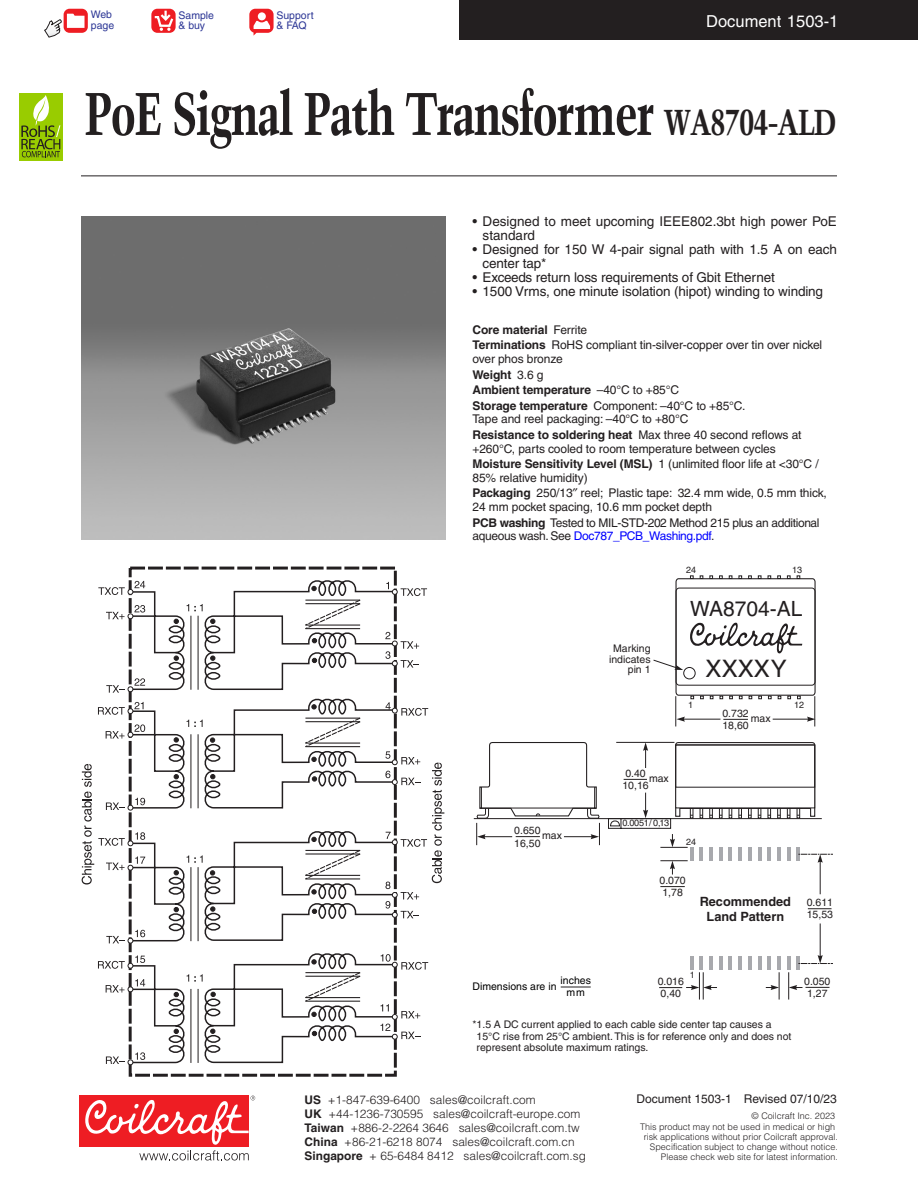
<style>
.page{position:relative;width:918px;height:1188px;background:#fff}
.page>*{position:absolute;margin:0;border:0;box-sizing:border-box;transform-origin:0 0}
.Headline{font:700 condensed 60px "Trump Mediaeval";letter-spacing:-.03em;color:#231f20;scale:.96 1}
.t1{font:24.15px "Helvetica";color:#231f20}
.t2{font:21px "Helvetica";color:#231f20}
.Document_number{font:16.5px "Helvetica";color:#fff}
.t3{font:13.5px/13.5px "Helvetica";letter-spacing:-.01em;color:#231f20}
.t4{font:700 12.75px/15.1px "Helvetica";color:#231f20;text-align:center}
.Points{font:12px/13.5px "Helvetica";letter-spacing:-.01em;color:#231f20}
.Points-2{font:12px/13.5px "Helvetica";letter-spacing:-.03em;color:#231f20}
.Points-3{font:700 12px "Helvetica";letter-spacing:-.01em;color:#231f20}
.t5{font:300 11.85px/14.1px "Helvetica";color:#231f20}
.Notes{font:10.5px/12.1px "Helvetica";color:#231f20}
.t6{font:10.5px/10.4px "Helvetica";color:#2c3695}
.Dimensions{font:10.5px/12px "Helvetica";color:#000;text-align:center}
.t7{font:9.15px "Helvetica";letter-spacing:-.035em;color:#231f20}
.t8{font:300 9px/9.9px "Helvetica";color:#231f20;text-align:right}
.t9{font:9px "Helvetica";color:#231f20}
.s1{font-size:36px}
.s2{font-weight:400}
.s3{font-weight:700}
.s4{color:#00f}
</style>
<div class="page">
<div style="left:459px;top:0;width:459px;height:40px;background:#231f20"></div>
<hr style="left:81px;top:176px;width:756px;height:1px;background:#231f20">
<div style="left:80px;top:1096px;width:169px;height:51px;background:#ee1d23"></div>
<svg style="left:85px;top:1096px;width:170px;height:65px"></svg>
<div style="left:19px;top:93px;width:44px;height:67px;background:#9c0"></div>
<svg style="left:21px;top:95px;width:39px;height:62px"></svg>
<hr style="left:719px;top:957px;width:4px;height:13px;background:#a8a9ad">
<svg style="left:729px;top:957px;width:3px;height:13px"></svg>
<hr style="left:738px;top:957px;width:4px;height:13px;background:#a8a9ad">
<hr style="left:748px;top:957px;width:4px;height:13px;background:#a8a9ad">
<hr style="left:777px;top:957px;width:4px;height:13px;background:#a8a9ad">
<hr style="left:787px;top:957px;width:4px;height:13px;background:#a8a9ad">
<svg style="left:723px;top:719px;width:25px;height:1px"></svg>
<hr style="left:474px;top:818px;width:348px;height:1px;background:#231f20">
<hr style="left:682px;top:719px;width:38px;height:1px;background:#231f20">
<svg style="left:676px;top:717px;width:9px;height:5px"></svg>
<hr style="left:773px;top:719px;width:37px;height:1px;background:#231f20">
<svg style="left:807px;top:717px;width:7px;height:5px"></svg>
<hr style="left:814px;top:696px;width:1px;height:30px;background:#231f20">
<hr style="left:675px;top:696px;width:1px;height:30px;background:#231f20">
<svg style="left:660px;top:886px;width:25px;height:1px"></svg>
<svg style="left:808px;top:908px;width:24px;height:1px"></svg>
<hr style="left:820px;top:860px;width:1px;height:34px;background:#231f20">
<hr style="left:820px;top:923px;width:1px;height:35px;background:#231f20">
<svg style="left:659px;top:957px;width:58px;height:43px"></svg>
<svg style="left:758px;top:957px;width:22px;height:43px"></svg>
<svg style="left:608px;top:742px;width:225px;height:133px"></svg>
<svg style="left:788px;top:955px;width:45px;height:45px"></svg>
<svg style="left:653px;top:575px;width:163px;height:124px"></svg>
<div style="left:675px;top:745px;width:140px;height:63px;background:#fff"></div>
<svg style="left:476px;top:742px;width:124px;height:103px"></svg>
<hr style="left:561px;top:987px;width:30px;height:1px;background:#231f20">
<img style="left:81px;top:216px;width:365px;height:324px">
<svg style="left:82px;top:578px;width:362px;height:487px"></svg>
<div style="left:151px;top:9px;width:25px;height:24px;background:#ee1d23;border-radius:6px"></div>
<svg style="left:153px;top:8px;width:22px;height:23px"></svg>
<svg style="left:249px;top:9px;width:25px;height:27px"></svg>
<div style="left:64px;top:9px;width:24px;height:24px;background:#ee1d23;border-radius:6px"></div>
<svg style="left:44px;top:14px;width:41px;height:24px"></svg>
<p class="t6" style="left:91px;top:10px;width:25px">Web page</p>
<p class="t6" style="left:179px;top:10px;width:37px">Sample &amp; buy</p>
<p class="t6" style="left:276px;top:10px;width:39px">Support &amp; FAQ</p>
<p class="Document_number" style="left:706px;top:11px;width:134px">Document 1503-1</p>
<p class="Headline" style="left:84px;top:76px;width:786px">PoE Signal Path Transformer <span class="s1">WA8704-ALD</span></p>
<p class="t3" style="left:483px;top:215px;width:356px;text-indent:-10px">• Designed to meet upcoming IEEE802.3bt high power PoE standard</p>
<p class="t3" style="left:483px;top:242px;width:356px;text-indent:-10px">• Designed for 150 W 4-pair signal path with 1.5 A on each center tap*</p>
<p class="t3" style="left:472px;top:270px;width:304px">• Exceeds return loss requirements of Gbit Ethernet</p>
<p class="t3" style="left:472px;top:284px;width:352px">• 1500 Vrms, one minute isolation (hipot) winding to winding</p>
<p class="Points-3" style="left:472px;top:322px;width:116px">Core material <span class="s2">Ferrite</span></p>
<p class="Points" style="left:472px;top:338px;width:351px"><span class="s3">Terminations</span> RoHS compliant tin-silver-copper over tin over nickel over phos bronze</p>
<p class="Points-3" style="left:472px;top:367px;width:72px">Weight <span class="s2">3.6 g</span></p>
<p class="Points-3" style="left:472px;top:383px;width:208px">Ambient temperature <span class="s2">–40°C to +85°C</span></p>
<p class="Points" style="left:472px;top:399px;width:275px"><span class="s3">Storage temperature</span> Component: –40°C to +85°C.<br>Tape and reel packaging: –40°C to +80°C</p>
<p class="Points" style="left:472px;top:428px;width:331px"><span class="s3">Resistance to soldering heat</span> Max three 40 second reflows at +260°C, parts cooled to room temperature between cycles</p>
<p class="Points" style="left:472px;top:457px;width:348px"><span class="s3">Moisture Sensitivity Level (MSL)</span> 1 (unlimited floor life at &lt;30°C /<br>85% relative humidity)</p>
<p class="Points" style="left:472px;top:486px;width:356px"><span class="s3">Packaging</span> 250/13 reel; Plastic tape: 32.4 mm wide, 0.5 mm thick,<br>24 mm pocket spacing, 10.6 mm pocket depth</p>
<p class="Points-2" style="left:472px;top:516px;width:349px"><span class="s3">PCB washing</span> Tested to MIL-STD-202 Method 215 plus an additional aqueous wash. See <span class="s4">Doc787_PCB_Washing.pdf</span>.</p>
<p class="t9" style="left:686px;top:565px;width:12px">24</p>
<p class="t9" style="left:792px;top:565px;width:12px">13</p>
<p class="Notes" style="left:514px;top:825px;width:28px">0.650<br>16,50</p>
<p class="Notes" style="left:542px;top:830px;width:21px">max</p>
<p class="Notes" style="left:609px;top:644px;width:43px;line-height:10.1px;text-align:right">Marking indicates pin 1</p>
<p class="Notes" style="left:622px;top:767px;width:28px">0.40<br>10,16</p>
<p class="Notes" style="left:649px;top:772px;width:21px">max</p>
<p class="t7" style="left:623px;top:818px;width:48px">0.0051/ 0,13</p>
<p class="t2" style="left:690px;top:597px;width:114px">WA8704-AL</p>
<p class="t1" style="left:706px;top:654px;width:83px">XXXXY</p>
<p class="t9" style="left:688px;top:700px;width:7px">1</p>
<p class="t9" style="left:794px;top:700px;width:12px">12</p>
<p class="Notes" style="left:722px;top:707px;width:28px">0.732<br>18,60</p>
<p class="Notes" style="left:751px;top:712px;width:21px">max</p>
<p class="t9" style="left:686px;top:837px;width:12px">24</p>
<p class="Notes" style="left:660px;top:874px;width:28px">0.070<br>1,78</p>
<p class="t4" style="left:700px;top:894px;width:93px">Recommended<br>Land Pattern</p>
<p class="Notes" style="left:807px;top:896px;width:28px">0.611<br>15,53</p>
<p class="Dimensions" style="left:472px;top:980px;width:86px">Dimensions are in</p>
<p class="Dimensions" style="left:561px;top:974px;width:32px">inches mm</p>
<p class="t9" style="left:690px;top:970px;width:7px">1</p>
<p class="Notes" style="left:658px;top:975px;width:28px">0.016<br>0,40</p>
<p class="Notes" style="left:804px;top:975px;width:28px">0.050<br>1,27</p>
<p class="Notes" style="left:477px;top:1019px;width:316px;line-height:11.7px;text-indent:-4px">*1.5 A DC current applied to each cable side center tap causes a<br>15°C rise from 25°C ambient. This is for reference only and does not represent absolute maximum ratings.</p>
<p class="t5" style="left:305px;top:1093px;width:283px"><span class="s3">US</span> +1-847-639-6400 sales@coilcraft.com<br><span class="s3">UK</span> +44-1236-730595 sales@coilcraft-europe.com <span class="s3">Taiwan</span> +886-2-2264 3646 sales@coilcraft.com.tw <span class="s3">China</span> +86-21-6218 8074 sales@coilcraft.com.cn <span class="s3">Singapore</span> + 65-6484 8412 sales@coilcraft.com.sg</p>
<p class="Points" style="left:637px;top:1092px;width:202px">Document 1503-1 Revised 07/10/23</p>
<p class="t8" style="left:640px;top:1110px;width:197px;line-height:11.4px">© Coilcraft Inc. 2023<br>This product may not be used in medical or high</p>
<p class="t8" style="left:644px;top:1132px;width:196px">risk applications without prior Coilcraft approval.<br>Specification subject to change without notice.<br>Please check web site for latest information.</p>
</div>
